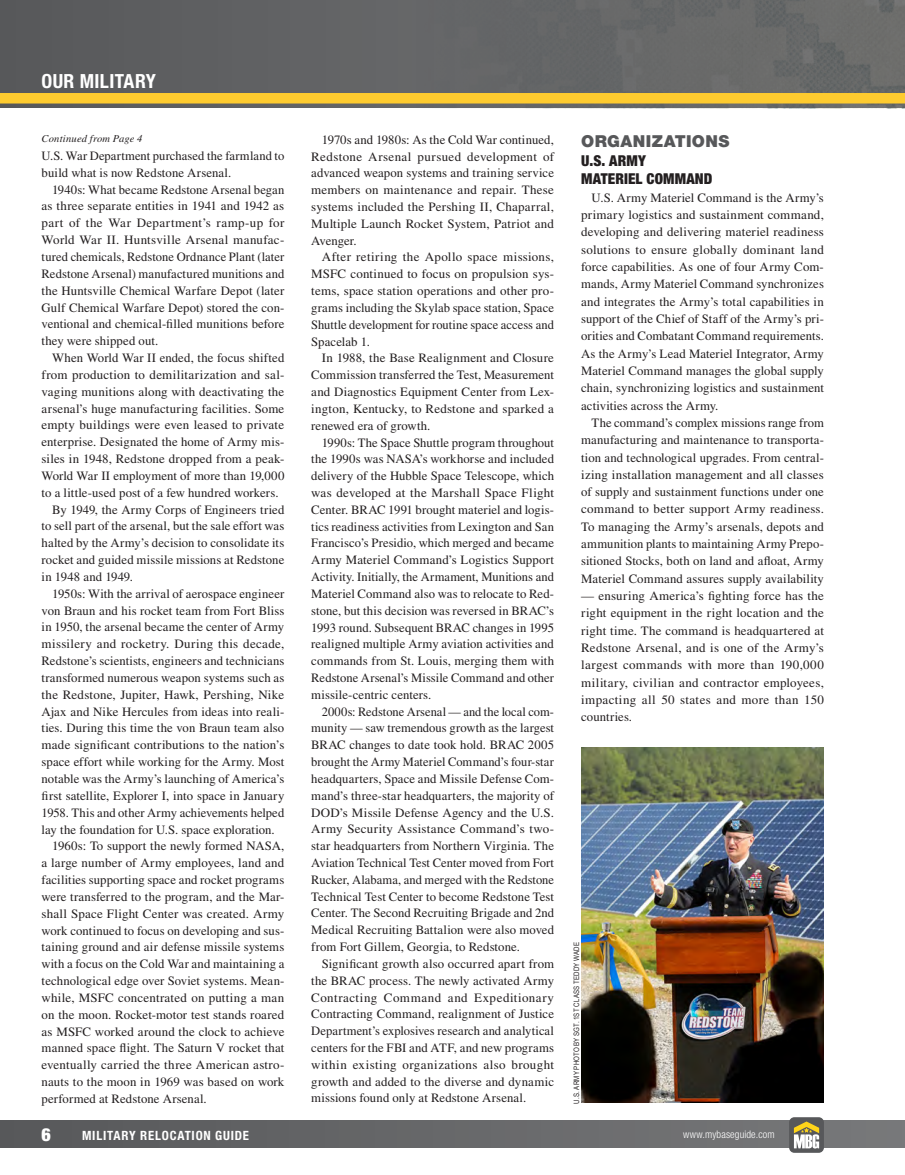
<style>
.page{position:relative;width:905px;height:1175px;background:#fff}
.page>*{position:absolute;margin:0;border:0;box-sizing:border-box;transform-origin:0 0}
.t1{font:700 condensed 19.5px "Helvetica Neue LT Std";letter-spacing:.02em;color:#fff}
.t2{font:900 condensed 18px "Helvetica Neue LT Std";color:#fff}
.D_-_Bold_Headers__bl{font:900 16.5px "Helvetica Neue LT Std";letter-spacing:.025em;color:#57585a}
.D_-_Header_under_Bol{font:900 condensed 15px "Helvetica Neue LT Std";letter-spacing:.005em;color:#231f20}
.C_-_Body_Copy{font:12.75px/16.8px "Times LT Std";letter-spacing:.005em;color:#231f20;text-align:justify}
.t3{font:700 condensed 12.75px "Helvetica Neue LT Std";letter-spacing:.065em;color:#fff}
.t4{font:300 condensed 10.5px "Helvetica Neue LT Std";letter-spacing:.015em;color:#fff}
.J_-_Page_Jump{font:italic 10.5px "Times LT Std";letter-spacing:.02em;color:#231f20}
.P_-_Photo_Credit{font:7.5px "Arial Narrow";letter-spacing:.02em;color:#231f20}
</style>
<div class="page">
<div style="left:0;top:0;width:904px;height:108px;background:#5e5f61"></div>
<img style="left:403px;top:0;width:501px;height:108px">
<div style="left:0;top:93px;width:904px;height:10px;background:#fecb2f"></div>
<div style="left:0;top:1120px;width:904px;height:28px;background:linear-gradient(to right,#57585a,#78787a)"></div>
<div style="left:789px;top:1117px;width:35px;height:35px;background:#57585a;border-radius:5px"></div>
<svg style="left:793px;top:1121px;width:26px;height:27px"></svg>
<img style="left:581px;top:748px;width:242px;height:354px">
<h1 class="t1" style="left:41px;top:69px;width:116px">OUR MILITARY</h1>
<p class="J_-_Page_Jump" style="left:42px;top:133px;width:102px">Continued from Page 4</p>
<p class="C_-_Body_Copy" style="left:42px;top:147px;width:244px">U.S. War Department purchased the farmland to build what is now Redstone Arsenal.</p>
<p class="C_-_Body_Copy" style="left:42px;top:181px;width:244px;text-indent:10px">1940s: What became Redstone Arsenal began as three separate entities in 1941 and 1942 as part of the War Department’s ramp-up for World War II. Huntsville Arsenal manufac&shy;tured chemicals, Redstone Ordnance Plant (later Redstone Arsenal) manufactured munitions and the Huntsville Chemical Warfare Depot (later Gulf Chemical Warfare Depot) stored the con&shy;ventional and chemical-filled munitions before they were shipped out.</p>
<p class="C_-_Body_Copy" style="left:42px;top:349px;width:244px;text-indent:10px">When World War II ended, the focus shifted from production to demilitarization and sal&shy;vaging munitions along with deactivating the arsenal’s huge manufacturing facilities. Some empty buildings were even leased to private enterprise. Designated the home of Army mis&shy;siles in 1948, Redstone dropped from a peak-World War II employment of more than 19,000 to a little-used post of a few hundred workers.</p>
<p class="C_-_Body_Copy" style="left:42px;top:501px;width:244px;text-indent:10px">By 1949, the Army Corps of Engineers tried to sell part of the arsenal, but the sale effort was halted by the Army’s decision to consolidate its rocket and guided missile missions at Redstone in 1948 and 1949.</p>
<p class="C_-_Body_Copy" style="left:42px;top:585px;width:244px;text-indent:10px">1950s: With the arrival of aerospace engineer von Braun and his rocket team from Fort Bliss in 1950, the arsenal became the center of Army missilery and rocketry. During this decade, Redstone’s scientists, engineers and technicians transformed numerous weapon systems such as the Redstone, Jupiter, Hawk, Pershing, Nike Ajax and Nike Hercules from ideas into reali&shy;ties. During this time the von Braun team also made significant contributions to the nation’s space effort while working for the Army. Most notable was the Army’s launching of America’s first satellite, Explorer I, into space in January 1958. This and other Army achievements helped lay the foundation for U.S. space exploration.</p>
<p class="C_-_Body_Copy" style="left:42px;top:837px;width:244px;text-indent:10px">1960s: To support the newly formed NASA, a large number of Army employees, land and facilities supporting space and rocket programs were transferred to the program, and the Mar&shy;shall Space Flight Center was created. Army work continued to focus on developing and sus&shy;taining ground and air defense missile systems with a focus on the Cold War and maintaining a technological edge over Soviet systems. Mean&shy;while, MSFC concentrated on putting a man on the moon. Rocket-motor test stands roared as MSFC worked around the clock to achieve manned space flight. The Saturn V rocket that eventually carried the three American astro&shy;nauts to the moon in 1969 was based on work performed at Redstone Arsenal.</p>
<p class="C_-_Body_Copy" style="left:311px;top:131px;width:244px;text-indent:10px">1970s and 1980s: As the Cold War continued, Redstone Arsenal pursued development of advanced weapon systems and training service members on maintenance and repair. These systems included the Pershing II, Chaparral, Multiple Launch Rocket System, Patriot and Avenger.</p>
<p class="C_-_Body_Copy" style="left:311px;top:249px;width:244px;text-indent:10px">After retiring the Apollo space missions, MSFC continued to focus on propulsion sys&shy;tems, space station operations and other pro&shy;grams including the Skylab space station, Space Shuttle development for routine space access and Spacelab 1.</p>
<p class="C_-_Body_Copy" style="left:311px;top:350px;width:244px;text-indent:10px">In 1988, the Base Realignment and Closure Commission transferred the Test, Measurement and Diagnostics Equipment Center from Lex&shy;ington, Kentucky, to Redstone and sparked a renewed era of growth.</p>
<p class="C_-_Body_Copy" style="left:311px;top:434px;width:244px;text-indent:10px">1990s: The Space Shuttle program throughout the 1990s was NASA’s workhorse and included delivery of the Hubble Space Telescope, which was developed at the Marshall Space Flight Center. BRAC 1991 brought materiel and logis&shy;tics readiness activities from Lexington and San Francisco’s Presidio, which merged and became Army Materiel Command’s Logistics Support Activity. Initially, the Armament, Munitions and Materiel Command also was to relocate to Red&shy;stone, but this decision was reversed in BRAC’s 1993 round. Subsequent BRAC changes in 1995 realigned multiple Army aviation activities and commands from St. Louis, merging them with Redstone Arsenal’s Missile Command and other missile-centric centers.</p>
<p class="C_-_Body_Copy" style="left:311px;top:703px;width:244px;text-indent:10px">2000s: Redstone Arsenal — and the local com&shy;munity — saw tremendous growth as the largest BRAC changes to date took hold. BRAC 2005 brought the Army Materiel Command’s four-star headquarters, Space and Missile Defense Com&shy;mand’s three-star headquarters, the majority of DOD’s Missile Defense Agency and the U.S.<br>Army Security Assistance Command’s two&shy;star headquarters from Northern Virginia. The Aviation Technical Test Center moved from Fort Rucker, Alabama, and merged with the Redstone Technical Test Center to become Redstone Test Center. The Second Recruiting Brigade and 2nd Medical Recruiting Battalion were also moved from Fort Gillem, Georgia, to Redstone.</p>
<p class="C_-_Body_Copy" style="left:311px;top:955px;width:244px;text-indent:10px">Significant growth also occurred apart from the BRAC process. The newly activated Army Contracting Command and Expeditionary Contracting Command, realignment of Justice Department’s explosives research and analytical centers for the FBI and ATF, and new programs within existing organizations also brought growth and added to the diverse and dynamic missions found only at Redstone Arsenal.</p>
<p class="D_-_Bold_Headers__bl" style="left:581px;top:131px;width:150px">ORGANIZATIONS</p>
<p class="D_-_Header_under_Bol" style="left:581px;top:151px;width:66px">U.S. ARMY</p>
<p class="D_-_Header_under_Bol" style="left:581px;top:170px;width:133px">MATERIEL COMMAND</p>
<p class="C_-_Body_Copy" style="left:581px;top:189px;width:244px;line-height:17.2px;text-indent:10px">U.S. Army Materiel Command is the Army’s primary logistics and sustainment command, developing and delivering materiel readiness solutions to ensure globally dominant land force capabilities. As one of four Army Com&shy;mands, Army Materiel Command synchronizes and integrates the Army’s total capabilities in support of the Chief of Staff of the Army’s pri&shy;orities and Combatant Command requirements.<br>As the Army’s Lead Materiel Integrator, Army Materiel Command manages the global supply chain, synchronizing logistics and sustainment activities across the Army.</p>
<p class="C_-_Body_Copy" style="left:581px;top:414px;width:244px;line-height:17.2px;text-indent:10px">The command’s complex missions range from manufacturing and maintenance to transporta&shy;tion and technological upgrades. From central&shy;izing installation management and all classes of supply and sustainment functions under one command to better support Army readiness.<br>To managing the Army’s arsenals, depots and ammunition plants to maintaining Army Prepo&shy;sitioned Stocks, both on land and afloat, Army Materiel Command assures supply availability</p>
<p class="C_-_Body_Copy" style="left:581px;top:587px;width:244px;line-height:17.2px">— ensuring America’s fighting force has the right equipment in the right location and the right time. The command is headquartered at Redstone Arsenal, and is one of the Army’s largest commands with more than 190,000 military, civilian and contractor employees, impacting all 50 states and more than 150 countries.</p>
<p class="P_-_Photo_Credit" style="left:571px;top:1103px;width:163px;rotate:-90deg">U.S. ARMY PHOTO BY SGT. 1ST CLASS TEDDY WADE</p>
<h2 class="t2" style="left:42px;top:1123px;width:11px">6</h2>
<p class="t3" style="left:82px;top:1127px;width:168px">MILITARY RELOCATION GUIDE</p>
<p class="t4" style="left:683px;top:1128px;width:93px">www.mybaseguide.com</p>
</div>
